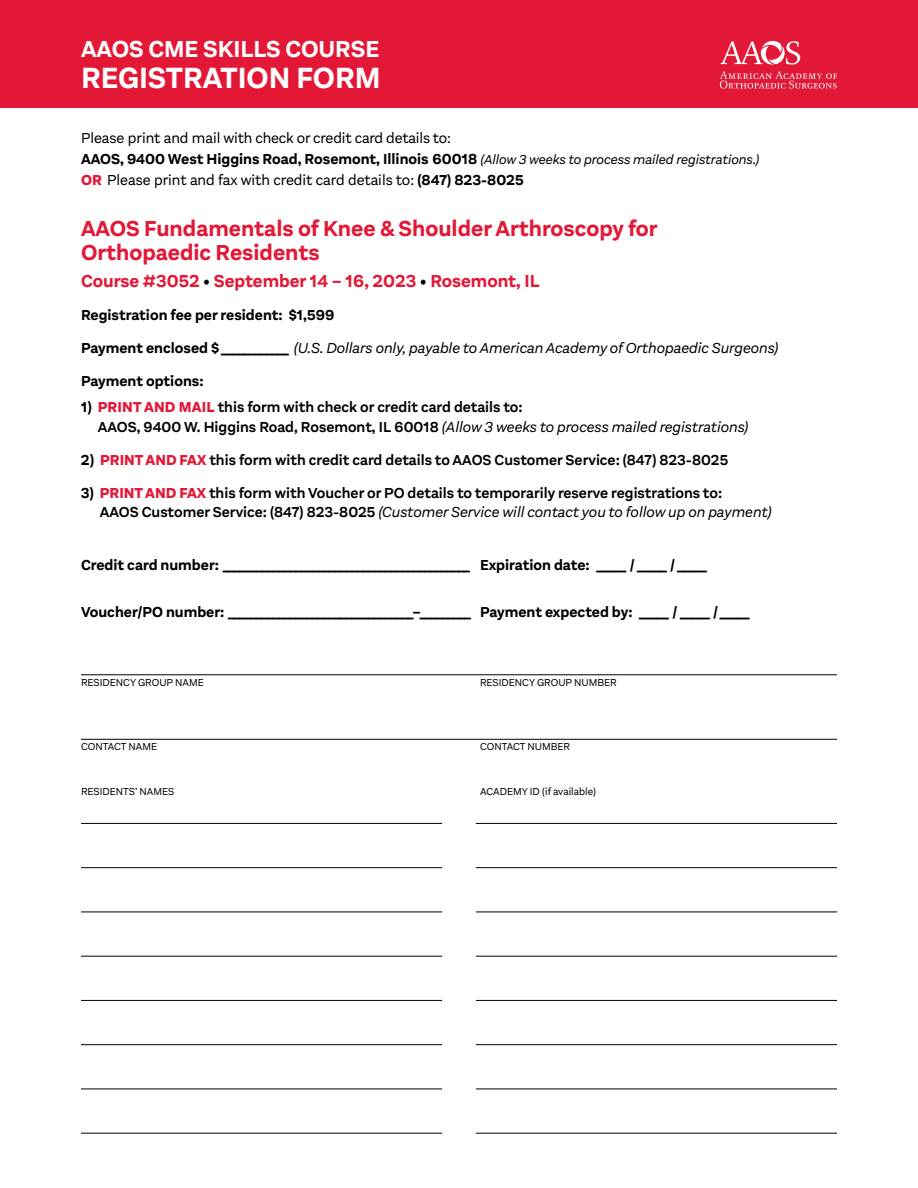
<style>
.page{position:relative;width:918px;height:1188px;background:#fff}
.page>*{position:absolute;margin:0;border:0;box-sizing:border-box;transform-origin:0 0}
.t1{font:700 30.3px "Aestetico";color:#fff}
.t2{font:700 24px "Aestetico";color:#fff}
.t3{font:700 22.5px/24px "Aestetico";color:#e31837}
.t4{font:700 18px "Aestetico";color:#e31837}
.t5{font:600 15px/19.5px "Aestetico";color:#000}
.t6{font:700 15px "Aestetico";color:#000}
.t7{font:15px/21px "Aestetico";color:#000}
.t8{font:italic 15px "Aestetico";color:#000}
.t9{font:10.5px "Aestetico";color:#000}
.s1{font-weight:700}
.s2{font-style:italic;font-size:13.5px}
.s3{font-weight:800;color:#e31837}
.s4{color:#000}
.s5{font-weight:700;font-style:normal}
.s6{font-weight:400;font-style:italic}
</style>
<div class="page">
<div style="left:0;top:0;width:918px;height:108px;background:#e31837"></div>
<hr style="left:81px;top:675px;width:756px;height:1px;background:#000">
<hr style="left:81px;top:739px;width:756px;height:1px;background:#000">
<svg style="left:720px;top:71px;width:117px;height:18px"></svg>
<svg style="left:720px;top:40px;width:80px;height:25px"></svg>
<hr style="left:81px;top:823px;width:361px;height:1px;background:#000">
<hr style="left:81px;top:867px;width:361px;height:1px;background:#000">
<hr style="left:81px;top:912px;width:361px;height:1px;background:#000">
<hr style="left:81px;top:956px;width:361px;height:1px;background:#000">
<hr style="left:81px;top:1000px;width:361px;height:1px;background:#000">
<hr style="left:81px;top:1044px;width:361px;height:1px;background:#000">
<hr style="left:81px;top:1089px;width:361px;height:1px;background:#000">
<hr style="left:81px;top:1133px;width:361px;height:1px;background:#000">
<hr style="left:476px;top:823px;width:361px;height:1px;background:#000">
<hr style="left:476px;top:867px;width:361px;height:1px;background:#000">
<hr style="left:476px;top:912px;width:361px;height:1px;background:#000">
<hr style="left:476px;top:956px;width:361px;height:1px;background:#000">
<hr style="left:476px;top:1000px;width:361px;height:1px;background:#000">
<hr style="left:476px;top:1044px;width:361px;height:1px;background:#000">
<hr style="left:476px;top:1089px;width:361px;height:1px;background:#000">
<hr style="left:476px;top:1133px;width:361px;height:1px;background:#000">
<h2 class="t2" style="left:81px;top:35px;width:300px">AAOS CME SKILLS COURSE</h2>
<h1 class="t1" style="left:81px;top:60px;width:301px">REGISTRATION FORM</h1>
<p class="t7" style="left:81px;top:127px;width:680px">Please print and mail with check or credit card details to:<br><span class="s1">AAOS, 9400 West Higgins Road, Rosemont, Illinois 60018</span> <span class="s2">(Allow 3 weeks to process mailed registrations.)<br></span><span class="s3">OR</span> Please print and fax with credit card details to: <span class="s1">(847) 823-8025</span></p>
<h3 class="t3" style="left:81px;top:217px;width:578px">AAOS Fundamentals of Knee &amp; Shoulder Arthroscopy for<br>Orthopaedic Residents</h3>
<p class="t4" style="left:81px;top:270px;width:460px">Course #3052 <span class="s4">•</span> September 14 – 16, 2023 <span class="s4">•</span> Rosemont, IL</p>
<p class="t6" style="left:81px;top:306px;width:255px">Registration fee per resident: $1,599</p>
<p class="t8" style="left:81px;top:339px;width:699px"><span class="s5">Payment enclosed $ ____________</span> (U.S. Dollars only, payable to American Academy of Orthopaedic Surgeons)</p>
<p class="t6" style="left:81px;top:372px;width:124px">Payment options:</p>
<p class="t5" style="left:98px;top:397px;width:652px;text-indent:-17px"><span class="s1">1)</span> <span class="s3">PRINT AND MAIL</span> this form with check or credit card details to:<br>AAOS, 9400 W. Higgins Road, Rosemont, IL 60018 <span class="s6">(Allow 3 weeks to process mailed registrations)</span></p>
<p class="t5" style="left:81px;top:450px;width:649px"><span class="s1">2)</span> <span class="s3">PRINT AND FAX</span> this form with credit card details to AAOS Customer Service: (847) 823-8025</p>
<p class="t5" style="left:100px;top:483px;width:673px;text-indent:-19px"><span class="s1">3)</span> <span class="s3">PRINT AND FAX</span> this form with Voucher or PO details to temporarily reserve registrations to:<br>AAOS Customer Service: (847) 823-8025 <span class="s6">(Customer Service will contact you to follow up on payment)</span></p>
<p class="t6" style="left:81px;top:556px;width:628px">Credit card number: ____________________________________________ Expiration date: _____ / _____ / _____</p>
<p class="t6" style="left:81px;top:603px;width:671px">Voucher/PO number: _________________________________–_________ Payment expected by: _____ / _____ / _____</p>
<p class="t9" style="left:81px;top:676px;width:124px">RESIDENCY GROUP NAME</p>
<p class="t9" style="left:480px;top:676px;width:138px">RESIDENCY GROUP NUMBER</p>
<p class="t9" style="left:81px;top:741px;width:78px">CONTACT NAME</p>
<p class="t9" style="left:480px;top:741px;width:92px">CONTACT NUMBER</p>
<p class="t9" style="left:81px;top:786px;width:95px">RESIDENTS’ NAMES</p>
<p class="t9" style="left:480px;top:786px;width:117px">ACADEMY ID (if available)</p>
</div>
